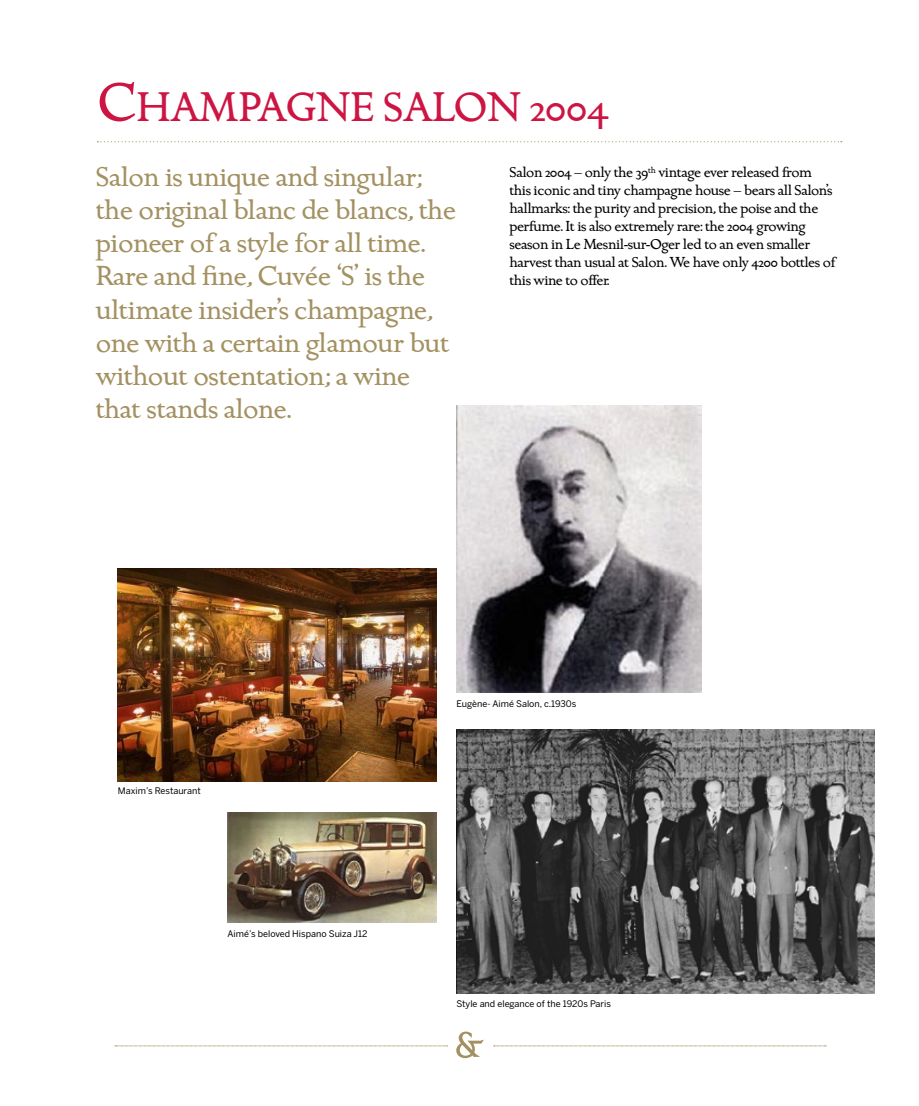
<style>
.page{position:relative;width:919px;height:1106px;background:#fff}
.page>*{position:absolute;margin:0;border:0;box-sizing:border-box;transform-origin:0 0}
.t1{font:42.75px "Golden Cockerel ITC";letter-spacing:-.01em;color:#cd1543}
.t2{font:28.5px/33px "Golden Cockerel ITC";letter-spacing:-.02em;color:#a39161}
.t3{font:15px/18px "Golden Cockerel ITC";letter-spacing:-.03em;color:#000}
.t4{font:9px "Benton Sans";color:#000}
.s1{font-size:56.25px}
</style>
<div class="page">
<svg style="left:97px;top:141px;width:744px;height:1px"></svg>
<img style="left:456px;top:729px;width:418px;height:264px">
<img style="left:227px;top:812px;width:209px;height:110px">
<img style="left:118px;top:568px;width:318px;height:213px">
<svg style="left:456px;top:1031px;width:28px;height:27px"></svg>
<svg style="left:115px;top:1045px;width:332px;height:1px"></svg>
<svg style="left:493px;top:1045px;width:333px;height:1px"></svg>
<img style="left:456px;top:405px;width:245px;height:287px">
<h1 class="t1" style="left:97px;top:81px;width:513px"><span class="s1">C</span>HAMPAGNE SALON 2004</h1>
<h2 class="t2" style="left:96px;top:161px;width:362px">Salon is unique and singular; the original blanc de blancs, the pioneer of a style for all time.<br>Rare and fine, Cuvée ‘S’ is the ultimate insider’s champagne, one with a certain glamour but without ostentation; a wine that stands alone.</h2>
<p class="t3" style="left:509px;top:163px;width:327px">Salon 2004 – only the 39<sup>th</sup> vintage ever released from this iconic and tiny champagne house – bears all Salon’s hallmarks: the purity and precision, the poise and the perfume. It is also extremely rare: the 2004 growing season in Le Mesnil-sur-Oger led to an even smaller harvest than usual at Salon. We have only 4200 bottles of this wine to offer.</p>
<p class="t4" style="left:118px;top:785px;width:84px">Maxim’s Restaurant</p>
<p class="t4" style="left:227px;top:928px;width:141px">Aimé’s beloved Hispano Suiza J12</p>
<p class="t4" style="left:456px;top:698px;width:122px">Eugène- Aimé Salon, c.1930s</p>
<p class="t4" style="left:456px;top:998px;width:156px">Style and elegance of the 1920s Paris</p>
</div>
